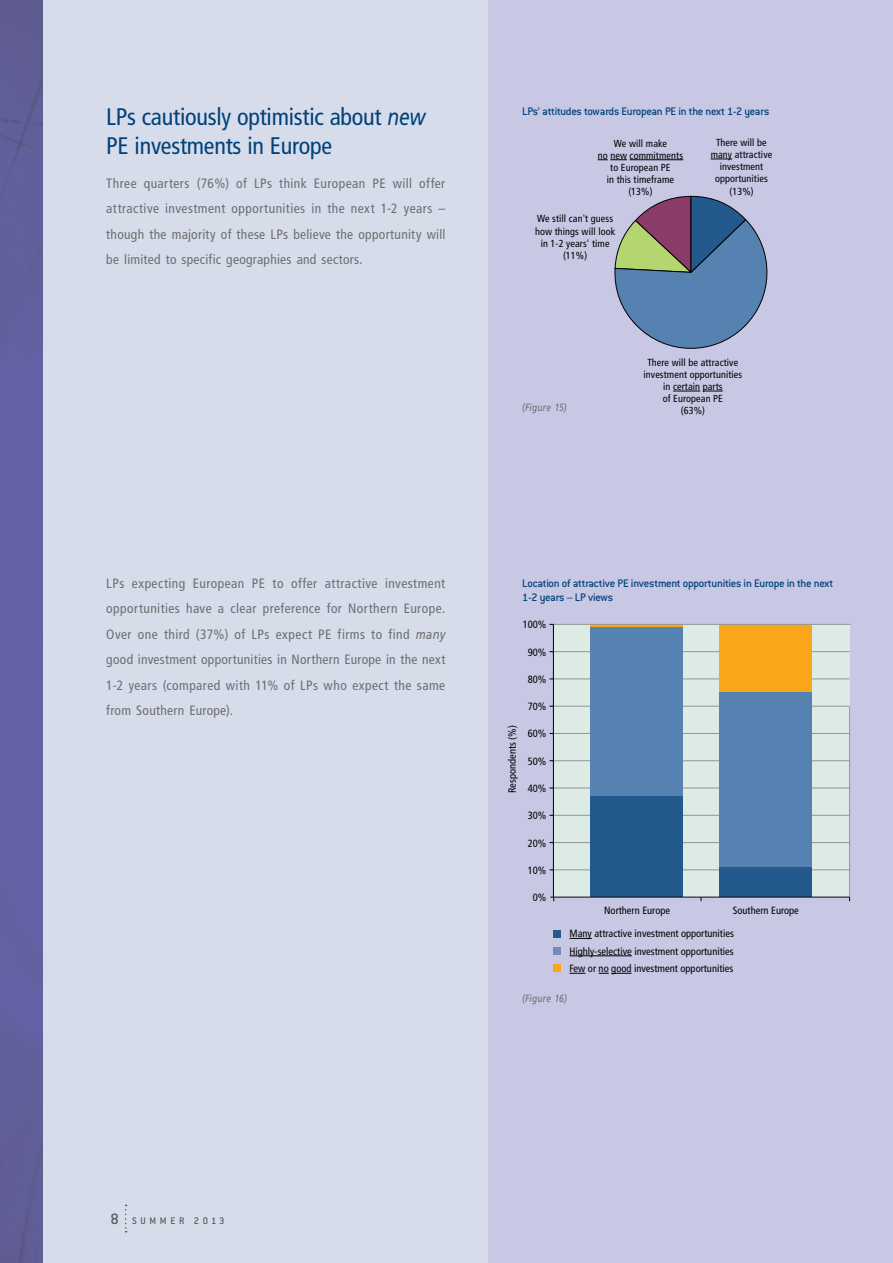
<style>
.page{position:relative;width:893px;height:1263px;background:#d7dcea}
.page>*{position:absolute;margin:0;border:0;box-sizing:border-box;transform-origin:0 0}
.t1{font:condensed 24px/28.5px "Frutiger LT Std";letter-spacing:-.01em;color:#00427a}
.t2{font:condensed 13.5px/25.5px "Frutiger LT Std";letter-spacing:.02em;color:#6d6e71;text-align:justify}
.t3{font:500 12px/14.4px "Conduit ITC";letter-spacing:-.025em;color:#00427a}
.t4{font:condensed 10.5px/17.4px "Frutiger LT Std";color:#000;text-align:justify}
.t5{font:italic 10.5px "Frutiger LT Std";letter-spacing:.025em;color:#6d6e71;scale:.8 1}
.t6{font:500 10.5px "Conduit ITC";letter-spacing:.35em;color:#58595b}
.t7{font:condensed 10.2px/12.3px "Frutiger LT Std";letter-spacing:.01em;color:#000;text-align:center}
.s1{font-style:italic;font-stretch:normal}
.s2{font-size:16.5px}
</style>
<div class="page">
<div style="left:488px;top:0;width:405px;height:1263px;background:#c8c7e4"></div>
<svg style="left:125px;top:1205px;width:2px;height:27px"></svg>
<svg style="left:614px;top:196px;width:154px;height:153px"></svg>
<svg style="left:711px;top:159px;width:21px;height:1px"></svg>
<svg style="left:598px;top:159px;width:29px;height:1px"></svg>
<hr style="left:630px;top:159px;width:53px;height:1px;background:#000">
<svg style="left:673px;top:391px;width:50px;height:1px"></svg>
<div style="left:554px;top:624px;width:296px;height:273px;background:#dcebe3"></div>
<hr style="left:553px;top:842px;width:297px;height:1px;background:#939598">
<hr style="left:553px;top:760px;width:297px;height:1px;background:#939598">
<hr style="left:553px;top:679px;width:297px;height:1px;background:#939598">
<hr style="left:553px;top:733px;width:297px;height:1px;background:#939598">
<hr style="left:553px;top:788px;width:297px;height:1px;background:#939598">
<hr style="left:553px;top:869px;width:297px;height:1px;background:#939598">
<hr style="left:553px;top:815px;width:297px;height:1px;background:#939598">
<hr style="left:553px;top:651px;width:297px;height:1px;background:#939598">
<hr style="left:553px;top:706px;width:297px;height:1px;background:#939598">
<hr style="left:849px;top:707px;width:1px;height:190px;background:#939598">
<div style="left:554px;top:930px;width:7px;height:7px;background:#24598e"></div>
<div style="left:554px;top:964px;width:7px;height:8px;background:#faa61a"></div>
<div style="left:554px;top:947px;width:7px;height:7px;background:#718bb5"></div>
<svg style="left:569px;top:938px;width:23px;height:1px"></svg>
<hr style="left:569px;top:955px;width:63px;height:1px;background:#000">
<svg style="left:569px;top:973px;width:16px;height:1px"></svg>
<svg style="left:599px;top:973px;width:32px;height:1px"></svg>
<hr style="left:553px;top:624px;width:1px;height:273px;background:#000">
<hr style="left:590px;top:625px;width:93px;height:2px;background:#faa61a">
<div style="left:719px;top:625px;width:93px;height:68px;background:#faa61a"></div>
<div style="left:590px;top:627px;width:93px;height:169px;background:#5582b0"></div>
<div style="left:719px;top:693px;width:93px;height:174px;background:#5582b0"></div>
<div style="left:590px;top:796px;width:93px;height:101px;background:#24598e"></div>
<div style="left:719px;top:867px;width:93px;height:30px;background:#24598e"></div>
<hr style="left:550px;top:897px;width:300px;height:1px;background:#000">
<hr style="left:553px;top:624px;width:297px;height:1px;background:#939598">
<h1 class="t1" style="left:106px;top:103px;width:321px">LPs cautiously optimistic about <span class="s1">new<br></span>PE investments in Europe</h1>
<p class="t2" style="left:106px;top:170px;width:341px">Three quarters (76%) of LPs think European PE will offer attractive investment opportunities in the next 1-2 years – though the majority of these LPs believe the opportunity will be limited to specific geographies and sectors.</p>
<p class="t3" style="left:522px;top:104px;width:249px">LPs’ attitudes towards European PE in the next 1-2 years</p>
<p class="t7" style="left:598px;top:137px;width:87px">We will make<br>no new commitments to European PE<br>in this timeframe (13%)</p>
<p class="t7" style="left:535px;top:213px;width:82px">We still can't guess how things will look in 1-2 years' time (11%)</p>
<p class="t7" style="left:711px;top:136px;width:63px">There will be many attractive investment opportunities (13%)</p>
<p class="t5" style="left:522px;top:401px;width:57px">(Figure 15)</p>
<p class="t7" style="left:643px;top:356px;width:100px">There will be attractive investment opportunities in certain parts<br>of European PE<br>(63%)</p>
<p class="t2" style="left:106px;top:570px;width:341px">LPs expecting European PE to offer attractive investment opportunities have a clear preference for Northern Europe.<br>Over one third (37%) of LPs expect PE firms to find <span class="s1">many </span>good investment opportunities in Northern Europe in the next 1-2 years (compared with 11% of LPs who expect the same from Southern Europe).</p>
<p class="t3" style="left:522px;top:575px;width:312px">Location of attractive PE investment opportunities in Europe in the next<br>1-2 years – LP views</p>
<p class="t4" style="left:523px;top:616px;width:25px">100%</p>
<p class="t4" style="left:528px;top:643px;width:20px">90%</p>
<p class="t4" style="left:528px;top:671px;width:20px">80%</p>
<p class="t4" style="left:503px;top:793px;width:69px;rotate:-90deg">Respondents (%)</p>
<p class="t4" style="left:528px;top:698px;width:20px">70%</p>
<p class="t4" style="left:528px;top:725px;width:20px">60%</p>
<p class="t4" style="left:528px;top:752px;width:20px">50%</p>
<p class="t4" style="left:528px;top:780px;width:20px">40%</p>
<p class="t4" style="left:528px;top:807px;width:20px">30%</p>
<p class="t4" style="left:528px;top:834px;width:20px">20%</p>
<p class="t4" style="left:528px;top:861px;width:20px">10%</p>
<p class="t4" style="left:533px;top:889px;width:15px">0%</p>
<p class="t4" style="left:604px;top:902px;width:67px">Northern Europe</p>
<p class="t4" style="left:733px;top:902px;width:68px">Southern Europe</p>
<p class="t4" style="left:569px;top:925px;width:166px">Many attractive investment opportunities Highly-selective investment opportunities Few or no good investment opportunities</p>
<p class="t5" style="left:522px;top:993px;width:57px">(Figure 16)</p>
<p class="t6" style="left:110px;top:1215px;width:116px"><span class="s2">8</span> SUMMER 2013</p>
</div>
